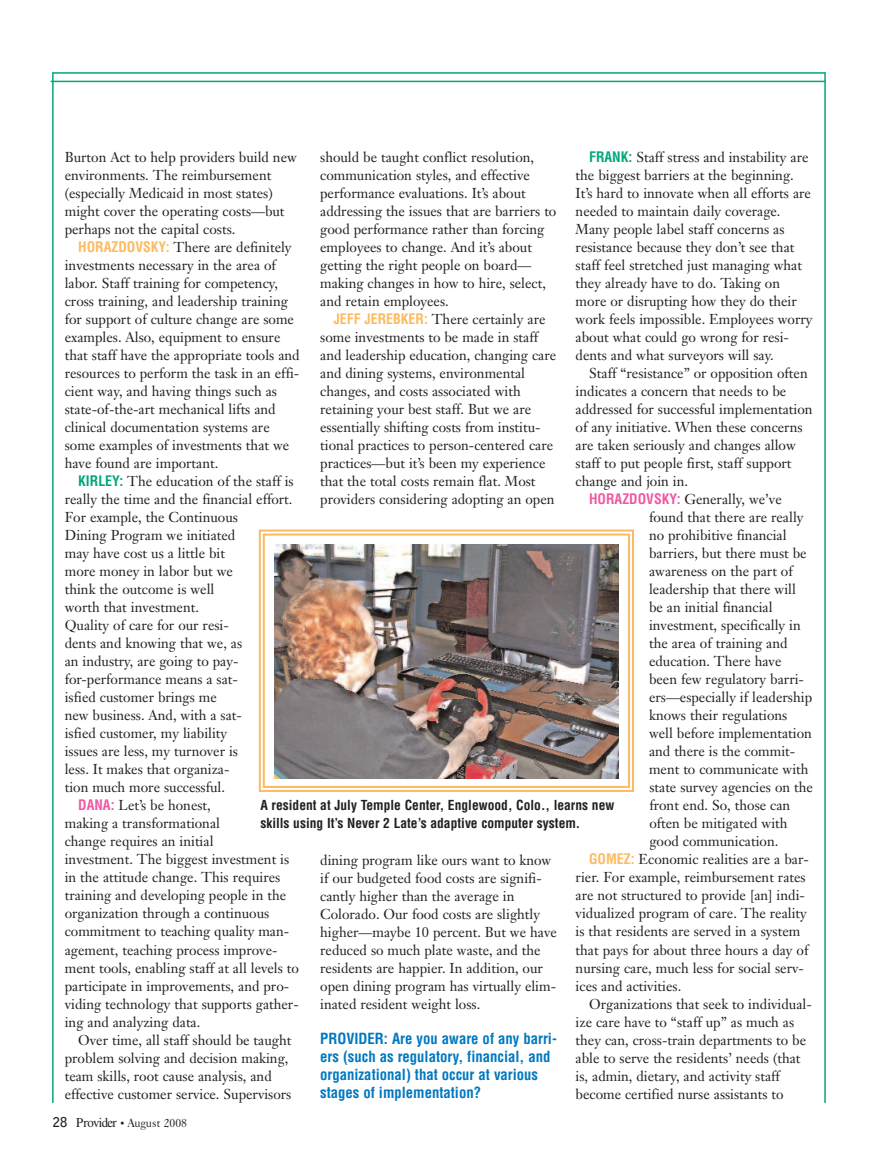
<style>
.page{position:relative;width:878px;height:1175px;background:#fff}
.page>*{position:absolute;margin:0;border:0;box-sizing:border-box;transform-origin:0 0}
.t1{font:700 condensed 15px/18px "Helvetica";color:#0078c0}
.t2{font:14.1px/18px "Janson Text";color:#231f20}
.t3{font:700 condensed 13.5px/18px "Helvetica";color:#231f20}
.t4{font:12px "Caslon 540 BT";color:#231f20;scale:.95 1}
.s1{font-family:"Helvetica";font-weight:700;font-stretch:condensed;color:#fcba61}
.s2{font-family:"Helvetica";font-weight:700;font-stretch:condensed;color:#00a77e}
.s3{font-family:"Helvetica";font-weight:700;font-stretch:condensed;color:#ef59a1}
.s4{font-family:"Bell Gothic";font-weight:700;font-size:13.5px}
.s5{font-family:"Times";font-size:13.5px}
.s6{font-size:10.5px}
</style>
<div class="page">
<hr style="left:53px;top:72px;width:772px;height:2px;background:#00a77e">
<hr style="left:52px;top:72px;width:2px;height:1030px;background:#00a77e">
<hr style="left:824px;top:72px;width:1px;height:1030px;background:#00a77e">
<hr style="left:51px;top:81px;width:774px;height:1px;background:#00a77e">
<div style="left:259px;top:529px;width:375px;height:263px;border:2px solid #fcba61"></div>
<div style="left:263px;top:533px;width:367px;height:255px;border:2px solid #fcba61"></div>
<img style="left:274px;top:544px;width:344px;height:234px">
<p class="t2" style="left:65px;top:150px;width:234px">Burton Act to help providers build new environments. The reimbursement (especially Medicaid in most states) might cover the operating costs—but perhaps not the capital costs.</p>
<p class="t2" style="left:65px;top:240px;width:236px;text-indent:14px"><span class="s1">HORAZDOVSKY:</span> There are definitely investments necessary in the area of labor. Staff training for competency, cross training, and leadership training for support of culture change are some examples. Also, equipment to ensure that staff have the appropriate tools and resources to perform the task in an effi&shy;cient way, and having things such as state-of-the-art mechanical lifts and clinical documentation systems are some examples of investments that we have found are important.</p>
<p class="t2" style="left:78px;top:474px;width:217px"><span class="s2">KIRLEY:</span> The education of the staff is</p>
<p class="t2" style="left:65px;top:492px;width:229px">really the time and the financial effort.</p>
<p class="t2" style="left:65px;top:510px;width:175px">For example, the Continuous</p>
<p class="t2" style="left:65px;top:528px;width:172px">Dining Program we initiated</p>
<p class="t2" style="left:65px;top:546px;width:162px">may have cost us a little bit</p>
<p class="t2" style="left:65px;top:564px;width:170px">more money in labor but we</p>
<p class="t2" style="left:65px;top:582px;width:151px">think the outcome is well</p>
<p class="t2" style="left:65px;top:600px;width:136px">worth that investment.</p>
<p class="t2" style="left:65px;top:618px;width:166px">Quality of care for our resi-</p>
<p class="t2" style="left:65px;top:636px;width:179px">dents and knowing that we, as</p>
<p class="t2" style="left:65px;top:654px;width:175px">an industry, are going to pay-</p>
<p class="t2" style="left:65px;top:672px;width:175px">for-performance means a sat-</p>
<p class="t2" style="left:65px;top:690px;width:154px">isfied customer brings me</p>
<p class="t2" style="left:65px;top:708px;width:179px">new business. And, with a sat-</p>
<p class="t2" style="left:65px;top:726px;width:164px">isfied customer, my liability</p>
<p class="t2" style="left:65px;top:744px;width:175px">issues are less, my turnover is</p>
<p class="t2" style="left:65px;top:762px;width:166px">less. It makes that organiza-</p>
<p class="t2" style="left:65px;top:780px;width:162px">tion much more successful.</p>
<p class="t2" style="left:78px;top:798px;width:134px"><span class="s3">DANA:</span> Let’s be honest,</p>
<p class="t2" style="left:65px;top:816px;width:157px">making a transformational</p>
<p class="t2" style="left:65px;top:834px;width:150px">change requires an initial</p>
<p class="t2" style="left:65px;top:852px;width:226px">investment. The biggest investment is</p>
<p class="t2" style="left:65px;top:870px;width:217px">in the attitude change. This requires</p>
<p class="t2" style="left:65px;top:888px;width:223px">training and developing people in the</p>
<p class="t2" style="left:65px;top:906px;width:206px">organization through a continuous</p>
<p class="t2" style="left:65px;top:924px;width:226px">commitment to teaching quality man-</p>
<p class="t2" style="left:65px;top:942px;width:214px">agement, teaching process improve-</p>
<p class="t2" style="left:65px;top:960px;width:236px">ment tools, enabling staff at all levels to</p>
<p class="t2" style="left:65px;top:978px;width:226px">participate in improvements, and pro-</p>
<p class="t2" style="left:65px;top:996px;width:235px">viding technology that supports gather-</p>
<p class="t2" style="left:65px;top:1014px;width:137px">ing and analyzing data.</p>
<p class="t2" style="left:78px;top:1032px;width:215px">Over time, all staff should be taught</p>
<p class="t2" style="left:65px;top:1050px;width:225px">problem solving and decision making,</p>
<p class="t2" style="left:65px;top:1068px;width:208px">team skills, root cause analysis, and</p>
<p class="t2" style="left:65px;top:1086px;width:228px">effective customer service. Supervisors</p>
<p class="t2" style="left:575px;top:150px;width:238px;text-indent:14px"><span class="s2">FRANK:</span> Staff stress and instability are the biggest barriers at the beginning.<br>It’s hard to innovate when all efforts are needed to maintain daily coverage.<br>Many people label staff concerns as resistance because they don’t see that staff feel stretched just managing what they already have to do. Taking on more or disrupting how they do their work feels impossible. Employees worry about what could go wrong for resi&shy;dents and what surveyors will say.</p>
<p class="t2" style="left:589px;top:366px;width:220px">Staff “resistance” or opposition often</p>
<p class="t2" style="left:575px;top:384px;width:212px">indicates a concern that needs to be</p>
<p class="t2" style="left:575px;top:402px;width:238px">addressed for successful implementation</p>
<p class="t2" style="left:575px;top:420px;width:228px">of any initiative. When these concerns</p>
<p class="t2" style="left:575px;top:438px;width:222px">are taken seriously and changes allow</p>
<p class="t2" style="left:575px;top:456px;width:217px">staff to put people first, staff support</p>
<p class="t2" style="left:575px;top:474px;width:114px">change and join in.</p>
<p class="t2" style="left:589px;top:492px;width:194px"><span class="s3">HORAZDOVSKY:</span> Generally, we’ve</p>
<p class="t2" style="left:649px;top:510px;width:156px">found that there are really</p>
<p class="t2" style="left:649px;top:528px;width:139px">no prohibitive financial</p>
<p class="t2" style="left:649px;top:546px;width:159px">barriers, but there must be</p>
<p class="t2" style="left:649px;top:564px;width:145px">awareness on the part of</p>
<p class="t2" style="left:649px;top:582px;width:148px">leadership that there will</p>
<p class="t2" style="left:649px;top:600px;width:125px">be an initial financial</p>
<p class="t2" style="left:649px;top:618px;width:153px">investment, specifically in</p>
<p class="t2" style="left:649px;top:636px;width:140px">the area of training and</p>
<p class="t2" style="left:649px;top:654px;width:134px">education. There have</p>
<p class="t2" style="left:649px;top:672px;width:156px">been few regulatory barri-</p>
<p class="t2" style="left:649px;top:690px;width:165px">ers—especially if leadership</p>
<p class="t2" style="left:649px;top:708px;width:140px">knows their regulations</p>
<p class="t2" style="left:649px;top:726px;width:164px">well before implementation</p>
<p class="t2" style="left:649px;top:744px;width:148px">and there is the commit-</p>
<p class="t2" style="left:649px;top:762px;width:161px">ment to communicate with</p>
<p class="t2" style="left:649px;top:780px;width:165px">state survey agencies on the</p>
<p class="t2" style="left:649px;top:798px;width:142px">front end. So, those can</p>
<p class="t2" style="left:649px;top:816px;width:140px">often be mitigated with</p>
<p class="t2" style="left:649px;top:834px;width:130px">good communication.</p>
<p class="t2" style="left:589px;top:852px;width:221px"><span class="s1">GOMEZ:</span> Economic realities are a bar-</p>
<p class="t2" style="left:575px;top:870px;width:231px">rier. For example, reimbursement rates</p>
<p class="t2" style="left:575px;top:888px;width:231px">are not structured to provide [an] indi-</p>
<p class="t2" style="left:575px;top:906px;width:233px">vidualized program of care. The reality</p>
<p class="t2" style="left:575px;top:924px;width:226px">is that residents are served in a system</p>
<p class="t2" style="left:575px;top:942px;width:234px">that pays for about three hours a day of</p>
<p class="t2" style="left:575px;top:960px;width:230px">nursing care, much less for social serv-</p>
<p class="t2" style="left:575px;top:978px;width:107px">ices and activities.</p>
<p class="t2" style="left:589px;top:996px;width:224px">Organizations that seek to individual-</p>
<p class="t2" style="left:575px;top:1014px;width:220px">ize care have to “staff up” as much as</p>
<p class="t2" style="left:575px;top:1032px;width:232px">they can, cross-train departments to be</p>
<p class="t2" style="left:575px;top:1050px;width:226px">able to serve the residents’ needs (that</p>
<p class="t2" style="left:575px;top:1068px;width:206px">is, admin, dietary, and activity staff</p>
<p class="t2" style="left:575px;top:1086px;width:209px">become certified nurse assistants to</p>
<p class="t2" style="left:320px;top:150px;width:238px">should be taught conflict resolution, communication styles, and effective performance evaluations. It’s about addressing the issues that are barriers to good performance rather than forcing employees to change. And it’s about getting the right people on board— making changes in how to hire, select, and retain employees.</p>
<p class="t2" style="left:320px;top:312px;width:237px;text-indent:13px"><span class="s1">JEFF JEREBKER:</span> There certainly are some investments to be made in staff and leadership education, changing care and dining systems, environmental changes, and costs associated with retaining your best staff. But we are essentially shifting costs from institu&shy;tional practices to person-centered care practices—but it’s been my experience that the total costs remain flat. Most providers considering adopting an open</p>
<p class="t3" style="left:260px;top:796px;width:355px">A resident at July Temple Center, Englewood, Colo., learns new skills using It’s Never 2 Late’s adaptive computer system.</p>
<p class="t2" style="left:320px;top:852px;width:238px">dining program like ours want to know if our budgeted food costs are signifi&shy;cantly higher than the average in Colorado. Our food costs are slightly higher—maybe 10 percent. But we have reduced so much plate waste, and the residents are happier. In addition, our open dining program has virtually elim&shy;inated resident weight loss.</p>
<p class="t1" style="left:320px;top:1030px;width:238px">PROVIDER: Are you aware of any barri&shy;ers (such as regulatory, financial, and organizational) that occur at various stages of implementation?</p>
<p class="t4" style="left:53px;top:1118px;width:142px"><span class="s4">28</span> <span class="s5">Provider</span> <span class="s6">•</span> August 2008</p>
</div>
